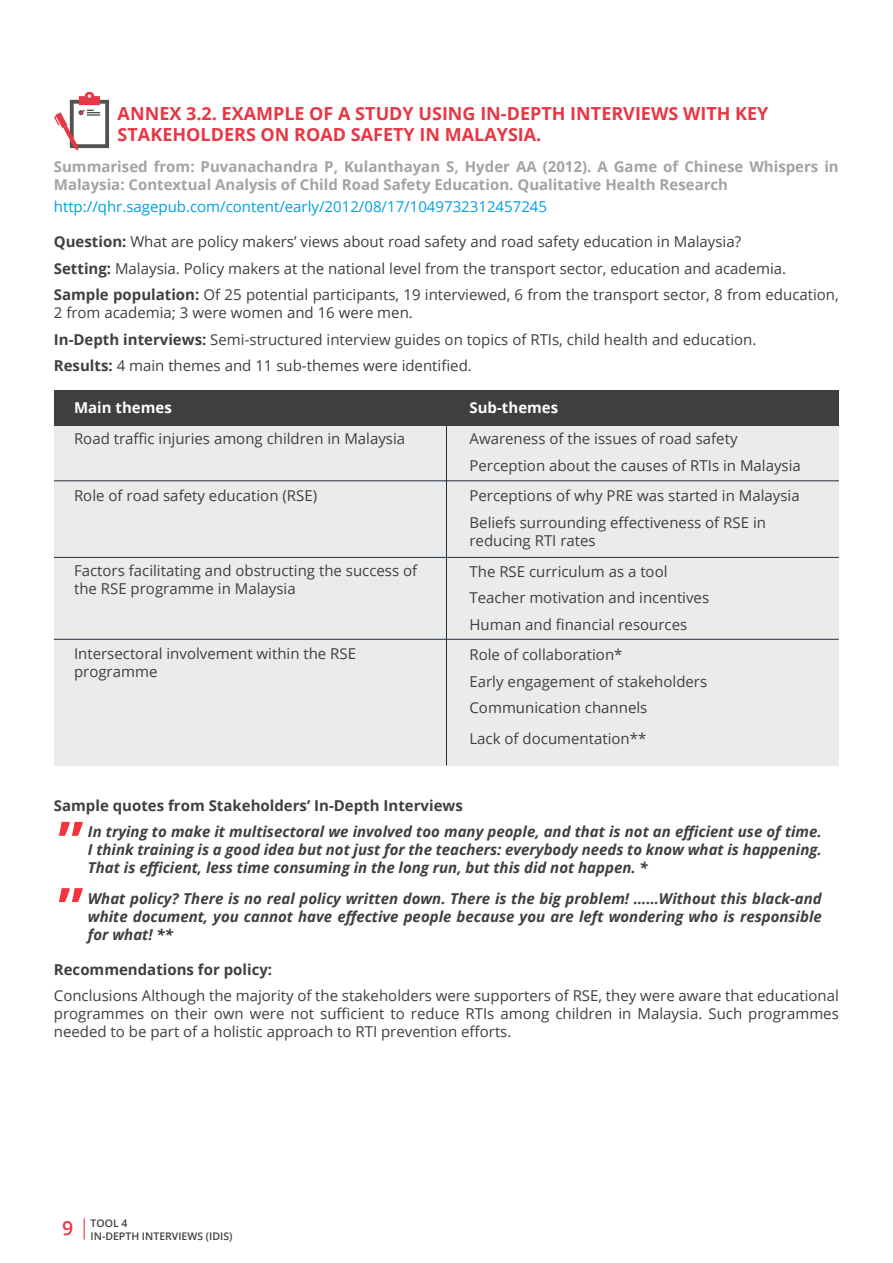
<style>
.page{position:relative;width:893px;height:1263px;background:#fff}
.page>*{position:absolute;margin:0;border:0;box-sizing:border-box;transform-origin:0 0}
.t1{font:700 57px/66.3px "Open Sans";color:#f4333f}
.t2{font:700 18px/21px "Open Sans";color:#e73744}
.t3{font:15px/26.5px "Open Sans";color:#3f3f3e}
.t4{font:italic 700 15px/18px "Open Sans";color:#3f3f3e;text-align:justify}
.t5{font:700 15px/18px "Open Sans";color:#a3a3a3}
.t6{font:700 15px "Open Sans";color:#3f3f3e}
.t7{font:15px "Open Sans";color:#009fe3}
.t8{font:700 15px "Open Sans";color:#fff}
.t9{font:600 10.5px/12.6px "Open Sans";color:#3f3f3e}
.s1{font-weight:700}
.s2{font-size:19.5px;color:#e73744}
</style>
<div class="page">
<div style="left:54px;top:423px;width:785px;height:342px;background:#ebebeb"></div>
<div style="left:54px;top:390px;width:785px;height:36px;background:#3f3f3e"></div>
<hr style="left:54px;top:481px;width:785px;height:1px;background:#222f3e">
<hr style="left:54px;top:557px;width:785px;height:1px;background:#222f3e">
<hr style="left:54px;top:639px;width:785px;height:1px;background:#222f3e">
<hr style="left:446px;top:426px;width:1px;height:339px;background:#222f3e">
<svg style="left:100px;top:100px;width:9px;height:48px"></svg>
<div style="left:74px;top:104px;width:31px;height:40px;background:#fff"></div>
<svg style="left:54px;top:92px;width:46px;height:58px"></svg>
<svg style="left:84px;top:1218px;width:1px;height:21px"></svg>
<p class="t2" style="left:118px;top:103px;width:652px">ANNEX 3.2. EXAMPLE OF A STUDY USING IN-DEPTH INTERVIEWS WITH KEY<br>STAKEHOLDERS ON ROAD SAFETY IN MALAYSIA.</p>
<p class="t5" style="left:54px;top:157px;width:786px">Summarised from: Puvanachandra P, Kulanthayan S, Hyder AA (2012). A Game of Chinese Whispers in<br>Malaysia: Contextual Analysis of Child Road Safety Education. Qualitative Health Research</p>
<p class="t7" style="left:54px;top:196px;width:495px">http://qhr.sagepub.com/content/early/2012/08/17/1049732312457245</p>
<p class="t3" style="left:54px;top:228px;width:786px"><span class="s1">Question:</span> What are policy makers’ views about road safety and road safety education in Malaysia?<br><span class="s1">Setting:</span> Malaysia. Policy makers at the national level from the transport sector, education and academia.<br><span class="s1">Sample population:</span> Of 25 potential participants, 19 interviewed, 6 from the transport sector, 8 from education,</p>
<p class="t3" style="left:54px;top:299px;width:704px">2 from academia; 3 were women and 16 were men.<br><span class="s1">In-Depth interviews:</span> Semi-structured interview guides on topics of RTIs, child health and education.<br><span class="s1">Results:</span> 4 main themes and 11 sub-themes were identified.</p>
<p class="t8" style="left:74px;top:397px;width:99px">Main themes</p>
<p class="t3" style="left:74px;top:425px;width:333px">Road traffic injuries among children in Malaysia</p>
<p class="t8" style="left:469px;top:397px;width:90px">Sub-themes</p>
<p class="t3" style="left:469px;top:425px;width:333px">Awareness of the issues of road safety<br>Perception about the causes of RTIs in Malaysia</p>
<p class="t3" style="left:469px;top:482px;width:332px">Perceptions of why PRE was started in Malaysia<br>Beliefs surrounding effectiveness of RSE in</p>
<p class="t3" style="left:469px;top:525px;width:199px;line-height:30.8px">reducing RTI rates<br>The RSE curriculum as a tool</p>
<p class="t3" style="left:469px;top:584px;width:241px">Teacher motivation and incentives<br>Human and financial resources</p>
<p class="t3" style="left:469px;top:641px;width:239px">Role of collaboration*<br>Early engagement of stakeholders<br>Communication channels</p>
<p class="t3" style="left:469px;top:724px;width:178px">Lack of documentation**</p>
<p class="t3" style="left:74px;top:482px;width:245px">Role of road safety education (RSE)</p>
<p class="t3" style="left:74px;top:561px;width:345px;line-height:18px">Factors facilitating and obstructing the success of the RSE programme in Malaysia</p>
<p class="t3" style="left:74px;top:644px;width:284px;line-height:18px">Intersectoral involvement within the RSE programme</p>
<p class="t6" style="left:54px;top:794px;width:410px">Sample quotes from Stakeholders’ In-Depth Interviews</p>
<p class="t4" style="left:88px;top:822px;width:735px">In trying to make it multisectoral we involved too many people, and that is not an efficient use of time.<br>I think training is a good idea but not just for the teachers: everybody needs to know what is happening.<br>That is efficient, less time consuming in the long run, but this did not happen. *</p>
<p class="t4" style="left:88px;top:889px;width:735px">What policy? There is no real policy written down. There is the big problem! ……Without this black-and white document, you cannot have effective people because you are left wondering who is responsible for what! **</p>
<p class="t6" style="left:54px;top:959px;width:220px">Recommendations for policy:</p>
<p class="t3" style="left:54px;top:986px;width:786px;line-height:18px;text-align:justify">Conclusions Although the majority of the stakeholders were supporters of RSE, they were aware that educational programmes on their own were not sufficient to reduce RTIs among children in Malaysia. Such programmes needed to be part of a holistic approach to RTI prevention efforts.</p>
<h1 class="t1" style="left:58px;top:807px;width:27px">” ”</h1>
<p class="t9" style="left:91px;top:1217px;width:143px;text-indent:-29px"><span class="s2">9</span> TOOL 4<br>IN-DEPTH INTERVIEWS (IDIS)</p>
</div>
